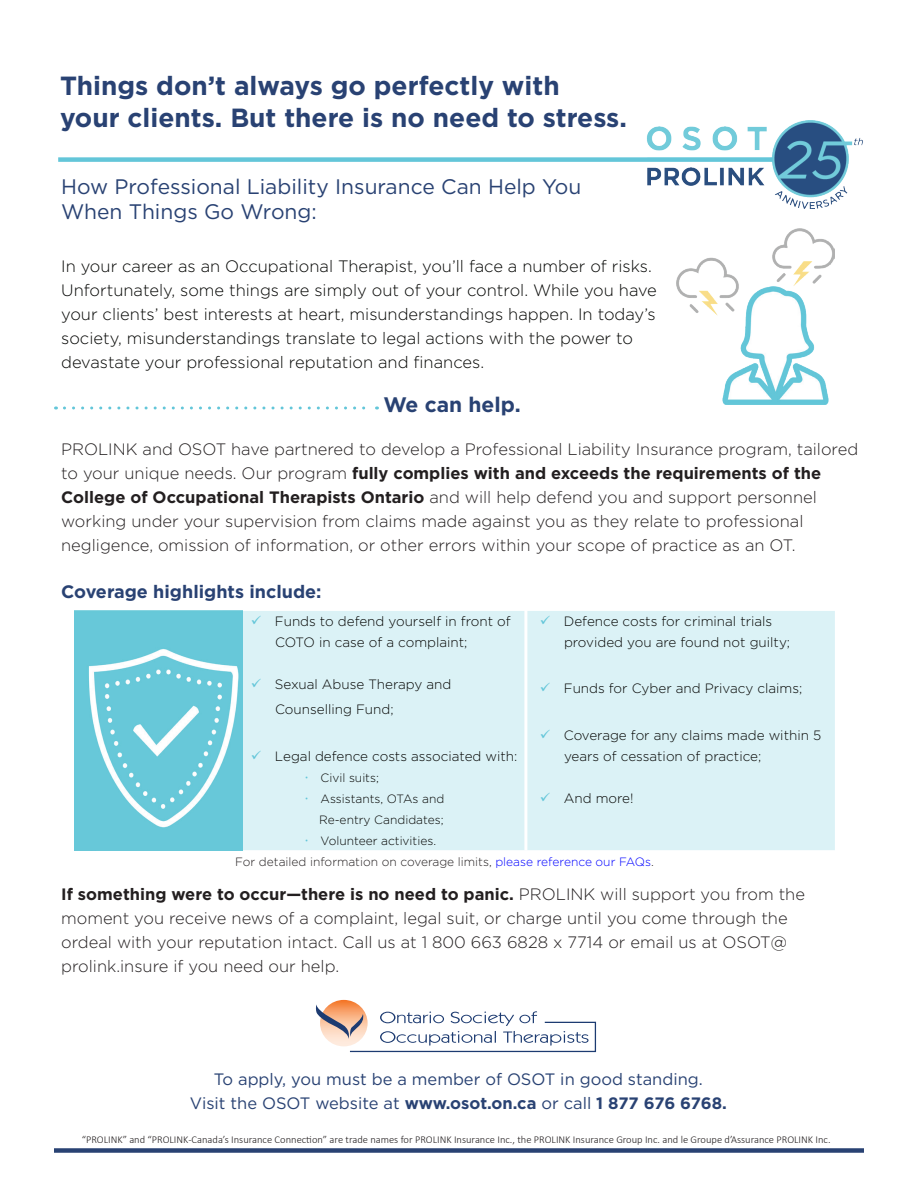
<style>
.page{position:relative;width:918px;height:1188px;background:#fff}
.page>*{position:absolute;margin:0;border:0;box-sizing:border-box;transform-origin:0 0}
.t1{font:700 26.25px/31.5px "Gotham";color:#294273}
.t2{font:21px/25.2px "Gotham";color:#294273}
.t3{font:700 21px "Gotham";color:#294273}
.t4{font:700 18px "Gotham";color:#294273}
.t5{font:300 16.5px/24px "Gotham";color:#231f20}
.t6{font:300 16.5px/24px "Gotham";color:#040503}
.t7{font:16.5px/24px "Gotham";color:#294273;text-align:center}
.t8{font:300 13.5px/21px "Gotham";color:#040503}
.t9{font:300 12px/21px "Gotham";color:#040503}
.t10{font:300 12px "Gotham";color:#231f20}
.t11{font:300 10.5px "Calibri";color:#231f20}
.s1{font-weight:700}
.s2{color:#63c6d9}
.s3{color:#00f}
</style>
<div class="page">
<img style="left:646px;top:120px;width:217px;height:89px">
<div style="left:58px;top:157px;width:715px;height:5px;background:#63c6d9"></div>
<div style="left:54px;top:1148px;width:810px;height:5px;background:#294273"></div>
<div style="left:222px;top:611px;width:613px;height:239px;background:#dbf2f6"></div>
<img style="left:75px;top:611px;width:168px;height:239px">
<hr style="left:524px;top:609px;width:3px;height:241px;background:#fff">
<img style="left:677px;top:229px;width:157px;height:175px">
<svg style="left:64px;top:407px;width:313px;height:3px"></svg>
<svg style="left:316px;top:1000px;width:280px;height:52px"></svg>
<h1 class="t1" style="left:60px;top:70px;width:568px">Things don’t always go perfectly with<br>your clients. But there is no need to stress.</h1>
<p class="t2" style="left:61px;top:174px;width:522px">How Professional Liability Insurance Can Help You<br>When Things Go Wrong:</p>
<p class="t6" style="left:61px;top:254px;width:597px">In your career as an Occupational Therapist, you’ll face a number of risks.<br>Unfortunately, some things are simply out of your control. While you have your clients’ best interests at heart, misunderstandings happen. In today’s society, misunderstandings translate to legal actions with the power to devastate your professional reputation and finances.</p>
<p class="t3" style="left:383px;top:391px;width:139px">We can help.</p>
<p class="t5" style="left:61px;top:437px;width:799px">PROLINK and OSOT have partnered to develop a Professional Liability Insurance program, tailored to your unique needs. Our program <span class="s1">fully complies with and exceeds the requirements of the College of Occupational Therapists Ontario</span> and will help defend you and support personnel working under your supervision from claims made against you as they relate to professional negligence, omission of information, or other errors within your scope of practice as an OT.</p>
<p class="t4" style="left:61px;top:579px;width:262px">Coverage highlights include:</p>
<p class="t8" style="left:275px;top:610px;width:237px;text-indent:-24px"><span class="s2">✓</span> Funds to defend yourself in front of<br>COTO in case of a complaint;</p>
<p class="t8" style="left:275px;top:671px;width:178px;line-height:25.5px;text-indent:-24px"><span class="s2">✓</span> Sexual Abuse Therapy and<br>Counselling Fund;</p>
<p class="t8" style="left:251px;top:745px;width:268px"><span class="s2">✓</span> Legal defence costs associated with:</p>
<p class="t9" style="left:319px;top:767px;width:127px">Civil suits;<br>Assistants, OTAs and<br>Re-entry Candidates;<br>Volunteer activities.</p>
<p class="t8" style="left:564px;top:610px;width:228px;text-indent:-24px"><span class="s2">✓</span> Defence costs for criminal trials provided you are found not guilty;</p>
<p class="t8" style="left:540px;top:678px;width:264px"><span class="s2">✓</span> Funds for Cyber and Privacy claims;</p>
<p class="t8" style="left:564px;top:724px;width:259px;text-indent:-24px"><span class="s2">✓</span> Coverage for any claims made within 5 years of cessation of practice;</p>
<p class="t8" style="left:540px;top:787px;width:95px"><span class="s2">✓</span> And more!</p>
<p class="t10" style="left:235px;top:855px;width:420px">For detailed information on coverage limits, <span class="s3">please reference our FAQs</span>.</p>
<p class="t5" style="left:61px;top:882px;width:745px"><span class="s1">If something were to occur—there is no need to panic.</span> PROLINK will support you from the moment you receive news of a complaint, legal suit, or charge until you come through the ordeal with your reputation intact. Call us at 1 800 663 6828 x 7714 or email us at OSOT@ prolink.insure if you need our help.</p>
<p class="t7" style="left:190px;top:1067px;width:538px">To apply, you must be a member of OSOT in good standing.<br>Visit the OSOT website at <span class="s1">www.osot.on.ca</span> or call <span class="s1">1 877 676 6768.</span></p>
<p class="t11" style="left:82px;top:1133px;width:750px">“PROLINK” and “PROLINK-Canada’s Insurance Connection” are trade names for PROLINK Insurance Inc., the PROLINK Insurance Group Inc. and le Groupe d’Assurance PROLINK Inc.</p>
</div>
